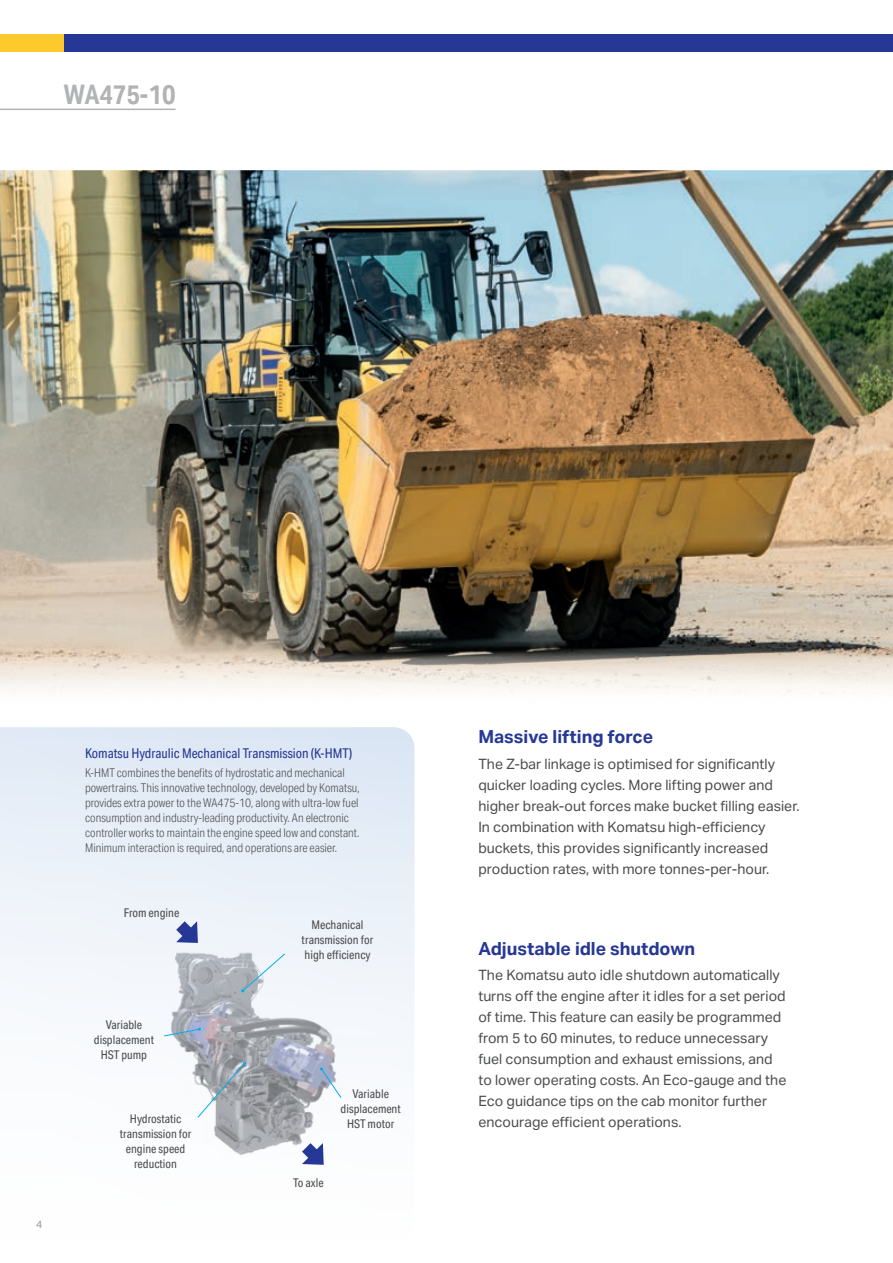
<style>
.page{position:relative;width:893px;height:1263px;background:#fff}
.page>*{position:absolute;margin:0;border:0;box-sizing:border-box;transform-origin:0 0}
.t1{font:700 27px "Aktiv Grotesk Cd";color:#b2b3b7}
.t2{font:700 18px "Aktiv Grotesk";color:#263895}
.t3{font:14.25px/21px "Aktiv Grotesk";color:#4b4c4d}
.t4{font:13.5px "Aktiv Grotesk Cd";color:#263895}
.t5{font:300 12px/15px "Aktiv Grotesk Cd";color:#4b4c4d}
.t6{font:12px/15px "Aktiv Grotesk Cd";color:#4b4c4d;text-align:center}
.t7{font:10.5px "Aktiv Grotesk";color:#939598}
</style>
<div class="page">
<svg style="left:0;top:727px;width:415px;height:428px"></svg>
<img style="left:0;top:170px;width:893px;height:524px">
<svg style="left:241px;top:953px;width:45px;height:39px"></svg>
<svg style="left:163px;top:1028px;width:38px;height:9px"></svg>
<svg style="left:320px;top:1067px;width:22px;height:32px"></svg>
<svg style="left:197px;top:1061px;width:49px;height:57px"></svg>
<svg style="left:289px;top:1130px;width:45px;height:35px"></svg>
<svg style="left:163px;top:908px;width:45px;height:45px"></svg>
<hr style="left:0;top:109px;width:176px;height:1px;background:#b2b3b7">
<div style="left:0;top:34px;width:143px;height:17px;background:#fec92d"></div>
<div style="left:64px;top:34px;width:829px;height:17px;background:#263895"></div>
<h1 class="t1" style="left:64px;top:79px;width:113px">WA475-10</h1>
<p class="t7" style="left:36px;top:1218px;width:8px">4</p>
<p class="t4" style="left:85px;top:746px;width:269px">Komatsu Hydraulic Mechanical Transmission (K-HMT)</p>
<p class="t5" style="left:85px;top:766px;width:276px">K-HMT combines the benefits of hydrostatic and mechanical powertrains. This innovative technology, developed by Komatsu, provides extra power to the WA475-10, along with ultra-low fuel consumption and industry-leading productivity. An electronic controller works to maintain the engine speed low and constant.<br>Minimum interaction is required, and operations are easier.</p>
<p class="t6" style="left:124px;top:905px;width:57px">From engine</p>
<p class="t6" style="left:94px;top:1017px;width:62px">Variable displacement<br>HST pump</p>
<p class="t6" style="left:120px;top:1111px;width:73px">Hydrostatic transmission for engine speed reduction</p>
<p class="t6" style="left:302px;top:917px;width:73px">Mechanical transmission for high efficiency</p>
<p class="t6" style="left:341px;top:1086px;width:62px">Variable displacement<br>HST motor</p>
<p class="t6" style="left:293px;top:1175px;width:32px">To axle</p>
<p class="t2" style="left:478px;top:727px;width:176px">Massive lifting force</p>
<p class="t3" style="left:478px;top:753px;width:323px">The Z-bar linkage is optimised for significantly quicker loading cycles. More lifting power and higher break-out forces make bucket filling easier.<br>In combination with Komatsu high-efficiency buckets, this provides significantly increased production rates, with more tonnes-per-hour.</p>
<p class="t2" style="left:478px;top:938px;width:218px">Adjustable idle shutdown</p>
<p class="t3" style="left:478px;top:965px;width:310px">The Komatsu auto idle shutdown automatically turns off the engine after it idles for a set period of time. This feature can easily be programmed from 5 to 60 minutes, to reduce unnecessary fuel consumption and exhaust emissions, and to lower operating costs. An Eco-gauge and the Eco guidance tips on the cab monitor further encourage efficient operations.</p>
</div>
